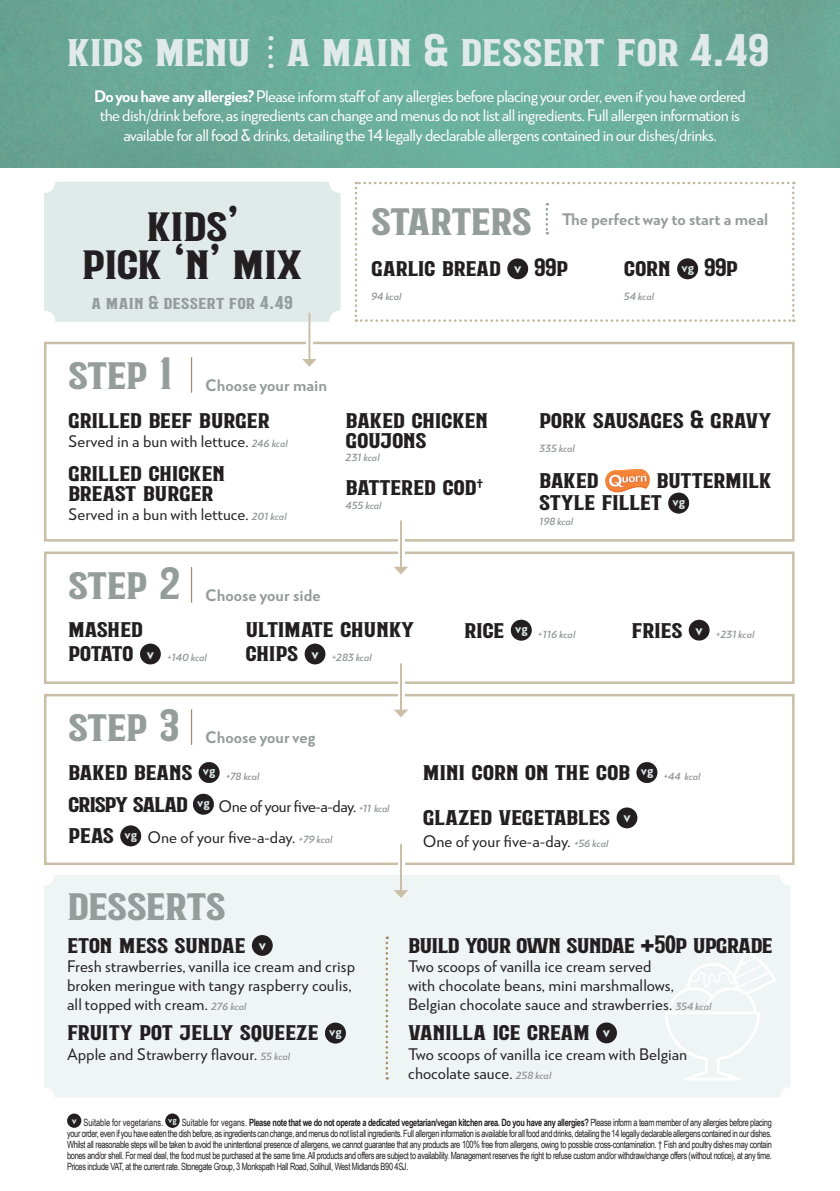
<style>
.page{position:relative;width:840px;height:1191px;background:#fff}
.page>*{position:absolute;margin:0;border:0;box-sizing:border-box;transform-origin:0 0}
.t1{font:48.2px/38.4px "Clovet";letter-spacing:-.02em;color:#231f20;text-align:center}
.t2{font:45.4px "Clovet";letter-spacing:-.01em;color:#e0eae9}
.t3{font:45px "Clovet";letter-spacing:-.02em;color:#949d99}
.t4{font:25px/20px "Clovet";letter-spacing:-.02em;color:#231f20}
.t5{font:25px "Clovet";letter-spacing:-.04em;color:#231f20}
.t6{font:18.6px "Clovet";letter-spacing:.015em;color:#949d99}
.t7{font:500 16px/19.2px "RNS Miles";color:#231f20}
.t8{font:500 16px/19.2px "RNS Miles";letter-spacing:-.04em;color:#fff;text-align:center}
.t9{font:500 16px/31.6px "RNS Miles";letter-spacing:-.025em;color:#231f20}
.t10{font:800 16px "RNS Miles";color:#949d99}
.t11{font:10px/11px "Arial Narrow";letter-spacing:-.035em;color:#231f20;text-align:justify;scale:.9 1}
.t12{font:italic 700 10px "RNS Miles";color:#939598}
.s1{font-weight:800}
.s2{font-family:"RNS Miles";font-weight:800;font-size:15.4px;color:#e0eae9}
.s3{font-weight:700;font-style:italic;font-size:10px;color:#939598}
.s4{font-family:"Clovet";font-weight:400;font-style:normal;font-size:25px;color:#231f20}
.s5{font-family:"RNS Miles";font-weight:700;font-style:italic;font-size:10px;color:#939598}
.s6{font-family:"Clovet";font-weight:400;font-size:25px}
.s7{font-weight:700}
</style>
<div class="page">
<div style="left:44px;top:551px;width:750px;height:133px;border:2px solid #c9bfa7"></div>
<div style="left:44px;top:342px;width:750px;height:199px;border:2px solid #c9bfa7"></div>
<img style="left:590px;top:0;width:249px;height:167px">
<img style="left:0;top:0;width:590px;height:167px">
<svg style="left:268px;top:47px;width:4px;height:21px"></svg>
<div style="left:44px;top:182px;width:296px;height:140px;background:#e0eae9;border-radius:11px"></div>
<svg style="left:354px;top:182px;width:440px;height:140px"></svg>
<div style="left:507px;top:258px;width:21px;height:21px;background:#231f20;border-radius:50%"></div>
<div style="left:676px;top:258px;width:21px;height:21px;background:#231f20;border-radius:50%"></div>
<hr style="left:191px;top:357px;width:1px;height:36px;background:#9d8f67">
<img style="left:605px;top:469px;width:44px;height:23px">
<div style="left:668px;top:492px;width:20px;height:21px;background:#231f20;border-radius:50%"></div>
<svg style="left:306px;top:340px;width:7px;height:6px"></svg>
<hr style="left:308px;top:313px;width:2px;height:47px;background:#c9bfa7">
<svg style="left:302px;top:359px;width:14px;height:8px"></svg>
<div style="left:140px;top:643px;width:21px;height:21px;background:#231f20;border-radius:50%"></div>
<div style="left:304px;top:643px;width:21px;height:21px;background:#231f20;border-radius:50%"></div>
<div style="left:510px;top:620px;width:21px;height:20px;background:#231f20;border-radius:50%"></div>
<div style="left:688px;top:620px;width:21px;height:20px;background:#231f20;border-radius:50%"></div>
<hr style="left:191px;top:567px;width:1px;height:35px;background:#9d8f67">
<div style="left:397px;top:536px;width:7px;height:21px;background:#fff"></div>
<hr style="left:400px;top:521px;width:2px;height:47px;background:#c9bfa7">
<svg style="left:394px;top:567px;width:14px;height:7px"></svg>
<div style="left:44px;top:694px;width:750px;height:171px;border:2px solid #c9bfa7"></div>
<div style="left:198px;top:762px;width:21px;height:21px;background:#231f20;border-radius:50%"></div>
<div style="left:193px;top:794px;width:21px;height:20px;background:#231f20;border-radius:50%"></div>
<div style="left:120px;top:825px;width:21px;height:21px;background:#231f20;border-radius:50%"></div>
<div style="left:636px;top:762px;width:21px;height:21px;background:#231f20;border-radius:50%"></div>
<div style="left:616px;top:807px;width:21px;height:21px;background:#231f20;border-radius:50%"></div>
<hr style="left:191px;top:709px;width:1px;height:36px;background:#9d8f67">
<div style="left:397px;top:679px;width:7px;height:21px;background:#fff"></div>
<hr style="left:400px;top:664px;width:2px;height:47px;background:#c9bfa7">
<svg style="left:394px;top:709px;width:14px;height:8px"></svg>
<div style="left:44px;top:875px;width:746px;height:222px;background:#eff4f4"></div>
<svg style="left:664px;top:950px;width:111px;height:130px"></svg>
<svg style="left:385px;top:936px;width:3px;height:143px"></svg>
<div style="left:252px;top:935px;width:20px;height:21px;background:#231f20;border-radius:50%"></div>
<div style="left:325px;top:1022px;width:20px;height:21px;background:#231f20;border-radius:50%"></div>
<div style="left:595px;top:1022px;width:21px;height:21px;background:#231f20;border-radius:50%"></div>
<div style="left:67px;top:1113px;width:14px;height:14px;background:#231f20;border-radius:50%"></div>
<div style="left:165px;top:1113px;width:14px;height:14px;background:#231f20;border-radius:50%"></div>
<div style="left:397px;top:859px;width:7px;height:11px;background:#fff"></div>
<hr style="left:400px;top:844px;width:2px;height:47px;background:#c9bfa7">
<svg style="left:393px;top:890px;width:15px;height:8px"></svg>
<h2 class="t2" style="left:67px;top:28px;width:703px">KIDS MENU A MAIN &amp; DESSERT FOR 4.49</h2>
<p class="t8" style="left:94px;top:87px;width:653px"><span class="s1">Do you have any allergies?</span> Please inform staff of any allergies before placing your order, even if you have ordered the dish/drink before, as ingredients can change and menus do not list all ingredients. Full allergen information is available for all food &amp; drinks, detailing the 14 legally declarable allergens contained in our dishes/drinks.</p>
<h1 class="t1" style="left:82px;top:206px;width:222px">KIDS’<br>PICK ‘N’ MIX</h1>
<h3 class="t6" style="left:92px;top:293px;width:203px">A MAIN &amp; DESSERT FOR 4.49</h3>
<h3 class="t3" style="left:371px;top:197px;width:162px">STARTERS</h3>
<h3 class="t10" style="left:561px;top:208px;width:208px">The perfect way to start a meal</h3>
<h3 class="t4" style="left:371px;top:258px;width:198px">GARLIC BREAD <span class="s2">v</span> 99P</h3>
<p class="t12" style="left:371px;top:289px;width:32px">94 kcal</p>
<h3 class="t4" style="left:623px;top:258px;width:116px">CORN <sup>vg</sup> 99P</h3>
<p class="t12" style="left:623px;top:289px;width:32px">54 kcal</p>
<h3 class="t3" style="left:68px;top:352px;width:106px">STEP 1</h3>
<h3 class="t10" style="left:205px;top:374px;width:123px">Choose your main</h3>
<h3 class="t4" style="left:68px;top:410px;width:203px">GRILLED BEEF BURGER</h3>
<h3 class="t7" style="left:68px;top:431px;width:221px">Served in a bun with lettuce. <span class="s3">246 kcal</span></h3>
<h3 class="t4" style="left:68px;top:463px;width:159px">GRILLED CHICKEN<br>BREAST BURGER</h3>
<h3 class="t7" style="left:68px;top:504px;width:220px">Served in a bun with lettuce. <span class="s3">201 kcal</span></h3>
<h3 class="t3" style="left:68px;top:562px;width:114px">STEP 2</h3>
<h3 class="t10" style="left:205px;top:584px;width:117px">Choose your side</h3>
<h3 class="t4" style="left:345px;top:410px;width:144px">BAKED CHICKEN<br>GOUJONS</h3>
<p class="t12" style="left:345px;top:451px;width:36px">231 kcal</p>
<h3 class="t4" style="left:345px;top:477px;width:139px">BATTERED COD<sup>†</sup></h3>
<p class="t12" style="left:345px;top:499px;width:37px">455 kcal</p>
<h3 class="t4" style="left:539px;top:410px;width:234px">PORK SAUSAGES &amp; GRAVY</h3>
<p class="t12" style="left:539px;top:441px;width:37px">335 kcal</p>
<h3 class="t4" style="left:539px;top:470px;width:61px">BAKED</h3>
<h3 class="t4" style="left:539px;top:469px;width:234px;line-height:22px;text-indent:117px">BUTTERMILK<br>STYLE FILLET <sup>vg</sup></h3>
<p class="t12" style="left:539px;top:515px;width:36px">198 kcal</p>
<h3 class="t4" style="left:68px;top:619px;width:76px">MASHED</h3>
<p class="t12" style="left:68px;top:651px;width:140px"><span class="s4">POTATO</span> <sup>v</sup> +140 kcal</p>
<h3 class="t4" style="left:245px;top:619px;width:170px">ULTIMATE CHUNKY</h3>
<p class="t12" style="left:245px;top:651px;width:128px"><span class="s4">CHIPS</span> <sup>v</sup> +283 kcal</p>
<p class="t12" style="left:464px;top:627px;width:113px"><span class="s4">RICE</span> <sup>vg</sup> +116 kcal</p>
<p class="t12" style="left:631px;top:627px;width:124px"><span class="s4">FRIES</span> <sup>v</sup> +231 kcal</p>
<h3 class="t3" style="left:68px;top:704px;width:113px">STEP 3</h3>
<h3 class="t10" style="left:205px;top:726px;width:112px">Choose your veg</h3>
<h3 class="t4" style="left:68px;top:762px;width:193px">BAKED BEANS <sup>vg</sup> <span class="s5">+78 kcal</span></h3>
<h3 class="t9" style="left:68px;top:790px;width:323px"><span class="s6">CRISPY SALAD</span> <sup>vg</sup> One of your five-a-day. <span class="s3">+11 kcal<br></span><span class="s6">PEAS</span> <sup>vg</sup> One of your five-a-day. <span class="s3">+79 kcal</span></h3>
<h3 class="t4" style="left:422px;top:749px;width:279px;line-height:45.4px">MINI CORN ON THE COB <sup>vg</sup> <span class="s5">+44 kcal<br></span>GLAZED VEGETABLES <span class="s2">v</span></h3>
<h3 class="t7" style="left:422px;top:831px;width:187px">One of your five-a-day. <span class="s3">+56 kcal</span></h3>
<h3 class="t3" style="left:67px;top:882px;width:160px">DESSERTS</h3>
<h3 class="t4" style="left:67px;top:935px;width:200px">ETON MESS SUNDAE <span class="s2">v</span></h3>
<h3 class="t7" style="left:67px;top:956px;width:289px">Fresh strawberries, vanilla ice cream and crisp broken meringue with tangy raspberry coulis, all topped with cream. <span class="s3">276 kcal</span></h3>
<h3 class="t4" style="left:67px;top:1022px;width:276px">FRUITY POT JELLY SQUEEZE <sup>vg</sup></h3>
<h3 class="t7" style="left:67px;top:1044px;width:224px">Apple and Strawberry flavour. <span class="s3">55 kcal</span></h3>
<h3 class="t5" style="left:408px;top:932px;width:366px">BUILD YOUR OWN SUNDAE +50P UPGRADE</h3>
<h3 class="t7" style="left:408px;top:956px;width:304px">Two scoops of vanilla ice cream served<br>with chocolate beans, mini marshmallows,<br>Belgian chocolate sauce and strawberries. <span class="s3">354 kcal</span></h3>
<h3 class="t4" style="left:408px;top:1022px;width:203px">VANILLA ICE CREAM <span class="s2">v</span></h3>
<h3 class="t7" style="left:408px;top:1044px;width:280px">Two scoops of vanilla ice cream with Belgian chocolate sauce. <span class="s3">258 kcal</span></h3>
<p class="t11" style="left:67px;top:1116px;width:784px;text-indent:5px"><sup>v</sup> Suitable for vegetarians. <sup>vg</sup> Suitable for vegans. <span class="s7">Please note that we do not operate a dedicated vegetarian/vegan kitchen area. Do you have any allergies?</span> Please inform a team member of any allergies before placing your order, even if you have eaten the dish before, as ingredients can change, and menus do not list all ingredients. Full allergen information is available for all food and drinks, detailing the 14 legally declarable allergens contained in our dishes.<br>Whilst all reasonable steps will be taken to avoid the unintentional presence of allergens, we cannot guarantee that any products are 100% free from allergens, owing to possible cross-contamination. † Fish and poultry dishes may contain bones and/or shell. For meal deal, the food must be purchased at the same time. All products and offers are subject to availability. Management reserves the right to refuse custom and/or withdraw/change offers (without notice), at any time.<br>Prices include VAT, at the current rate. Stonegate Group, 3 Monkspath Hall Road, Solihull, West Midlands B90 4SJ.</p>
</div>
